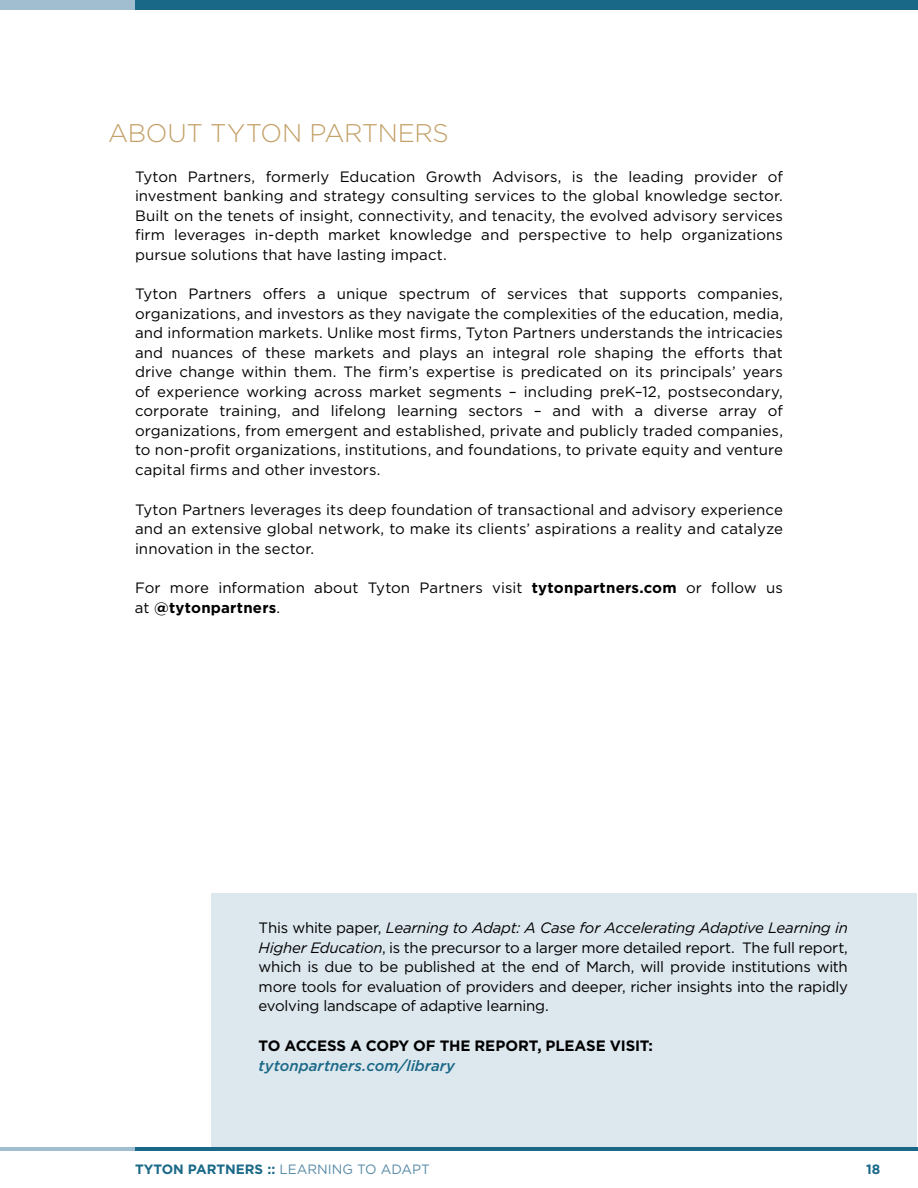
<style>
.page{position:relative;width:918px;height:1188px;background:#fff}
.page>*{position:absolute;margin:0;border:0;box-sizing:border-box;transform-origin:0 0}
.t1{font:300 25.5px "Gotham";letter-spacing:-.015em;color:#c3a067}
.t2{font:15px/19.5px "Gotham";color:#000;text-align:justify}
.t3{font:700 15px "Gotham";letter-spacing:-.01em;color:#000}
.t4{font:italic 500 15px "Gotham";color:#1a6887}
.t5{font:700 13.5px "Gotham";color:#1a6887}
.s1{font-weight:700}
.s2{font-style:italic}
.s3{font-weight:400;color:#598ba7}
</style>
<div class="page">
<div style="left:135px;top:0;width:783px;height:9px;background:#1a6887"></div>
<div style="left:0;top:0;width:135px;height:9px;background:#a1bdd0"></div>
<hr style="left:135px;top:1147px;width:783px;height:4px;background:#1a6887">
<hr style="left:0;top:1147px;width:135px;height:4px;background:#a1bdd0">
<div style="left:212px;top:893px;width:705px;height:254px;background:#dde7ee"></div>
<h1 class="t1" style="left:108px;top:117px;width:342px">ABOUT TYTON PARTNERS</h1>
<p class="t2" style="left:135px;top:166px;width:650px">Tyton Partners, formerly Education Growth Advisors, is the leading provider of investment banking and strategy consulting services to the global knowledge sector.<br>Built on the tenets of insight, connectivity, and tenacity, the evolved advisory services firm leverages in-depth market knowledge and perspective to help organizations pursue solutions that have lasting impact.</p>
<p class="t2" style="left:135px;top:284px;width:650px">Tyton Partners offers a unique spectrum of services that supports companies, organizations, and investors as they navigate the complexities of the education, media, and information markets. Unlike most firms, Tyton Partners understands the intricacies and nuances of these markets and plays an integral role shaping the efforts that drive change within them. The firm’s expertise is predicated on its principals’ years of experience working across market segments – including preK–12, postsecondary, corporate training, and lifelong learning sectors – and with a diverse array of organizations, from emergent and established, private and publicly traded companies, to non-profit organizations, institutions, and foundations, to private equity and venture capital firms and other investors.</p>
<p class="t2" style="left:135px;top:499px;width:650px">Tyton Partners leverages its deep foundation of transactional and advisory experience and an extensive global network, to make its clients’ aspirations a reality and catalyze innovation in the sector.</p>
<p class="t2" style="left:135px;top:578px;width:649px">For more information about Tyton Partners visit <span class="s1">tytonpartners.com</span> or follow us at <span class="s1">@tytonpartners</span>.</p>
<p class="t2" style="left:259px;top:918px;width:591px">This white paper, <span class="s2">Learning to Adapt: A Case for Accelerating Adaptive Learning in Higher Education</span>, is the precursor to a larger more detailed report. The full report, which is due to be published at the end of March, will provide institutions with more tools for evaluation of providers and deeper, richer insights into the rapidly evolving landscape of adaptive learning.</p>
<p class="t3" style="left:259px;top:1036px;width:396px">TO ACCESS A COPY OF THE REPORT, PLEASE VISIT:</p>
<p class="t4" style="left:259px;top:1055px;width:198px">tytonpartners.com/library</p>
<p class="t5" style="left:135px;top:1160px;width:296px">TYTON PARTNERS :: <span class="s3">LEARNING TO ADAPT</span></p>
<p class="t5" style="left:866px;top:1160px;width:16px">18</p>
</div>
